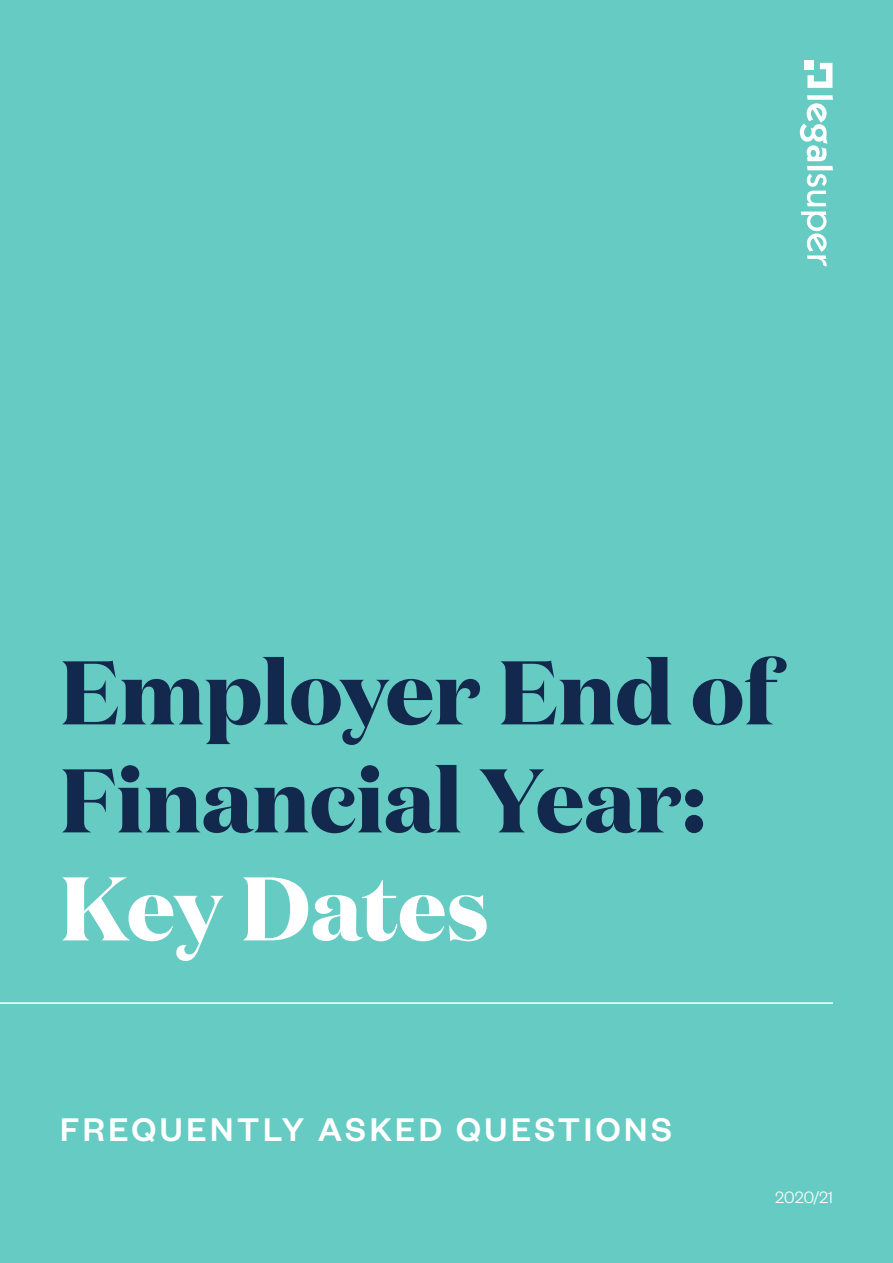
<style>
.page{position:relative;width:893px;height:1263px;background:#66cbc3}
.page>*{position:absolute;margin:0;border:0;box-sizing:border-box;transform-origin:0 0}
.t1{font:700 90px/108px "Domaine Display";color:#12284c}
.t2{font:700 90px "Domaine Display";color:#fff}
.t3{font:500 36px "Founders Grotesk";letter-spacing:.1em;color:#fff}
.t4{font:300 18px "Founders Grotesk";color:#fff}
</style>
<div class="page">
<hr style="left:0;top:1002px;width:833px;height:2px;background:#fff">
<svg style="left:807px;top:63px;width:25px;height:25px"></svg>
<div style="left:805px;top:60px;width:9px;height:10px;background:#fff"></div>
<svg style="left:800px;top:95px;width:33px;height:111px"></svg>
<svg style="left:801px;top:212px;width:26px;height:55px"></svg>
<p class="t1" style="left:60px;top:637px;width:717px">Employer End of<br>Financial Year:</p>
<p class="t2" style="left:60px;top:850px;width:431px">Key Dates</p>
<p class="t3" style="left:60px;top:1107px;width:614px">FREQUENTLY ASKED QUESTIONS</p>
<p class="t4" style="left:775px;top:1186px;width:59px">2020/21</p>
</div>
